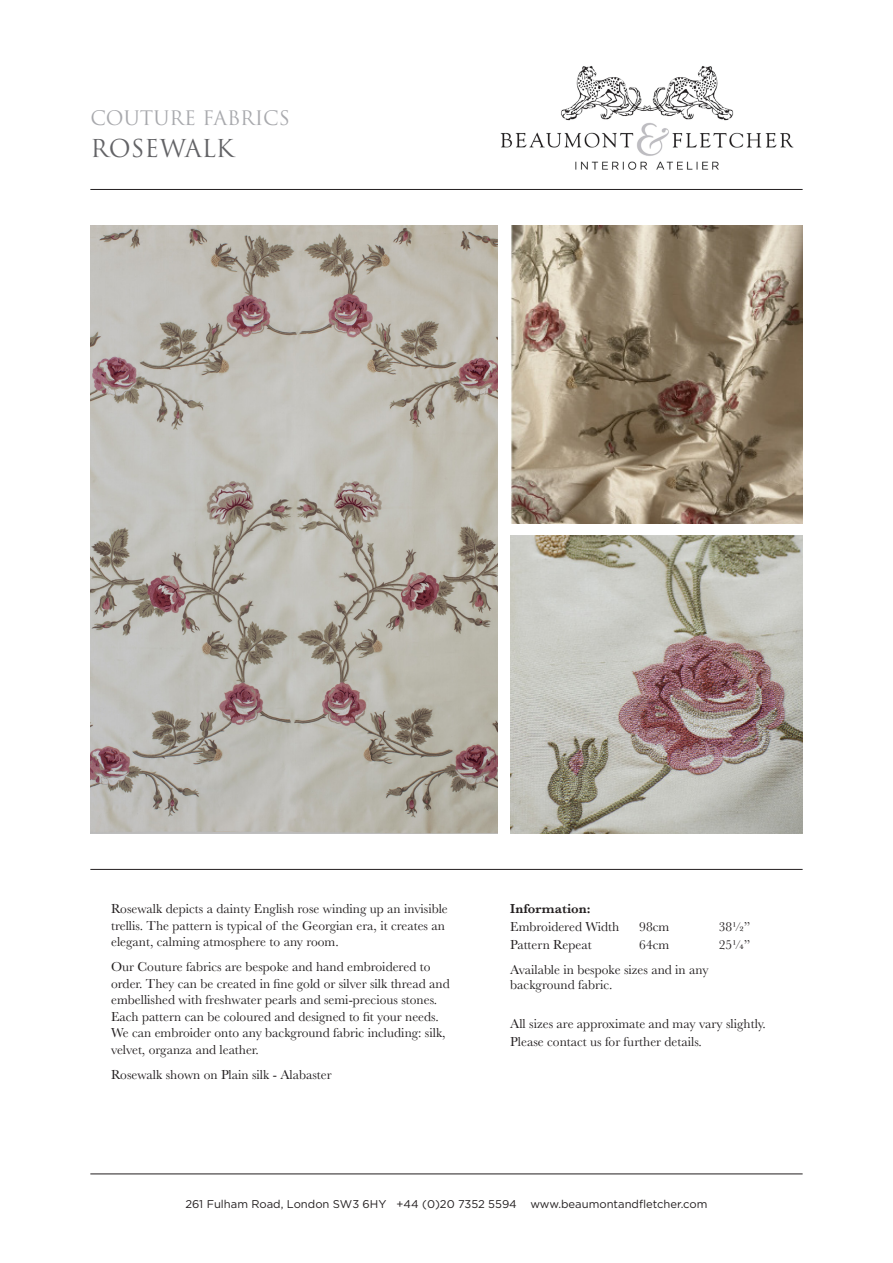
<style>
.page{position:relative;width:893px;height:1263px;background:#fff}
.page>*{position:absolute;margin:0;border:0;box-sizing:border-box;transform-origin:0 0}
.t1{font:24px "Trajan Pro";color:#636366}
.t2{font:19.5px "Trajan Pro";color:#a8a9ad}
.t3{font:13.5px/16.5px "Baskerville";color:#231f20}
.t4{font:600 13.5px "Baskerville";color:#231f20}
.t5{font:11.25px "Gotham";color:#231f20}
</style>
<div class="page">
<hr style="left:90px;top:1174px;width:713px;height:1px;background:#231f20">
<hr style="left:90px;top:189px;width:713px;height:1px;background:#231f20">
<hr style="left:90px;top:869px;width:713px;height:1px;background:#231f20">
<img style="left:500px;top:66px;width:294px;height:104px">
<img style="left:90px;top:225px;width:407px;height:608px">
<img style="left:511px;top:225px;width:292px;height:298px">
<img style="left:510px;top:536px;width:293px;height:297px">
<p class="t2" style="left:90px;top:106px;width:201px">COUTURE FABRICS</p>
<p class="t1" style="left:90px;top:133px;width:145px">ROSEWALK</p>
<p class="t3" style="left:111px;top:901px;width:338px">Rosewalk depicts a dainty English rose winding up an invisible trellis. The pattern is typical of the Georgian era, it creates an elegant, calming atmosphere to any room.</p>
<p class="t3" style="left:111px;top:959px;width:340px">Our Couture fabrics are bespoke and hand embroidered to order. They can be created in fine gold or silver silk thread and embellished with freshwater pearls and semi-precious stones.<br>Each pattern can be coloured and designed to fit your needs.<br>We can embroider onto any background fabric including: silk, velvet, organza and leather.</p>
<p class="t3" style="left:111px;top:1066px;width:222px">Rosewalk shown on Plain silk - Alabaster</p>
<p class="t4" style="left:510px;top:899px;width:82px">Information:</p>
<p class="t3" style="left:510px;top:919px;width:110px">Embroidered Width</p>
<p class="t3" style="left:639px;top:919px;width:32px">98cm</p>
<p class="t3" style="left:719px;top:919px;width:33px">38½”</p>
<p class="t3" style="left:510px;top:937px;width:83px">Pattern Repeat</p>
<p class="t3" style="left:639px;top:937px;width:32px">64cm</p>
<p class="t3" style="left:719px;top:937px;width:33px">25¼”</p>
<p class="t3" style="left:510px;top:962px;width:200px">Available in bespoke sizes and in any</p>
<p class="t3" style="left:510px;top:977px;width:104px">background fabric.</p>
<p class="t3" style="left:510px;top:1016px;width:257px">All sizes are approximate and may vary slightly.</p>
<p class="t3" style="left:510px;top:1034px;width:193px">Please contact us for further details.</p>
<p class="t5" style="left:185px;top:1197px;width:524px">261 Fulham Road, London SW3 6HY +44 (0)20 7352 5594 www.beaumontandfletcher.com</p>
</div>
